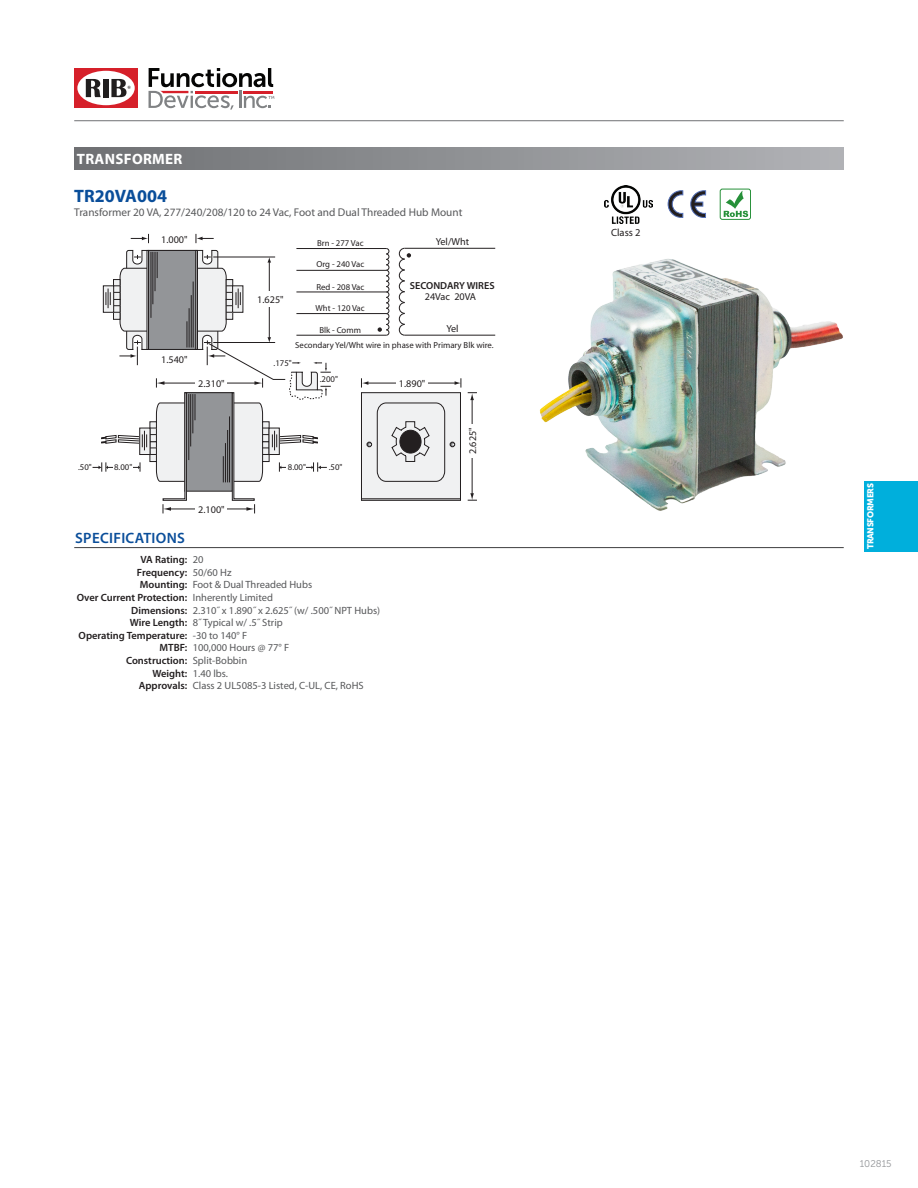
<style>
.page{position:relative;width:918px;height:1188px;background:#fff}
.page>*{position:absolute;margin:0;border:0;box-sizing:border-box;transform-origin:0 0}
.t1{font:700 18px "Myriad Pro";color:#0a4e9a}
.t2{font:600 15px "Myriad Pro";letter-spacing:.02em;color:#0a4e9a}
.t3{font:700 15px "Myriad Pro";letter-spacing:.02em;color:#fff}
.t4{font:11.25px "Myriad Pro";color:#57585a}
.t5{font:10.5px "Myriad Pro";color:#57585a}
.t6{font:600 10.5px "Myriad Pro";color:#231f20}
.t7{font:10.5px "Myriad Pro";color:#231f20}
.t8{font:10.2px "Myriad Pro";color:#231f20}
.t9{font:600 10.2px "Myriad Pro";color:#231f20}
.t10{font:9.75px "Museo Sans 300";color:#939598}
.t11{font:8.7px "Myriad Pro";color:#231f20}
.t12{font:8.7px "Museo Sans 900";letter-spacing:-.04em;color:#fff}
</style>
<div class="page">
<div style="left:74px;top:68px;width:64px;height:40px;background:#d6202a"></div>
<div style="left:77px;top:71px;width:58px;height:34px;background:#fff;border-radius:50%"></div>
<svg style="left:86px;top:79px;width:15px;height:18px"></svg>
<div style="left:103px;top:79px;width:5px;height:18px;background:#211e1e"></div>
<svg style="left:111px;top:79px;width:20px;height:18px"></svg>
<svg style="left:149px;top:68px;width:125px;height:42px"></svg>
<hr style="left:74px;top:120px;width:770px;height:1px;background:#6f7073">
<div style="left:864px;top:481px;width:54px;height:71px;background:#00afdc"></div>
<div style="left:74px;top:147px;width:769px;height:22px;background:linear-gradient(to right,#6e7073,#b1b2b6)"></div>
<div style="left:361px;top:393px;width:99px;height:107px;background:#f0f1f2"></div>
<div style="left:361px;top:392px;width:100px;height:109px;border:1px solid #231f20"></div>
<div style="left:361px;top:498px;width:100px;height:3px;border:1px solid #231f20"></div>
<svg style="left:131px;top:234px;width:18px;height:9px"></svg>
<svg style="left:196px;top:234px;width:18px;height:9px"></svg>
<hr style="left:472px;top:399px;width:1px;height:96px;background:#231f20">
<svg style="left:468px;top:392px;width:9px;height:8px"></svg>
<svg style="left:468px;top:493px;width:9px;height:8px"></svg>
<hr style="left:367px;top:383px;width:89px;height:1px;background:#231f20">
<svg style="left:361px;top:378px;width:7px;height:10px"></svg>
<svg style="left:455px;top:378px;width:7px;height:10px"></svg>
<svg style="left:367px;top:402px;width:88px;height:80px"></svg>
<div style="left:396px;top:377px;width:32px;height:13px;background:#fff"></div>
<div style="left:465px;top:425px;width:13px;height:33px;background:#fff"></div>
<svg style="left:93px;top:250px;width:238px;height:263px"></svg>
<hr style="left:405px;top:248px;width:90px;height:1px;background:#231f20">
<hr style="left:405px;top:335px;width:90px;height:1px;background:#231f20">
<svg style="left:399px;top:248px;width:12px;height:88px"></svg>
<hr style="left:296px;top:248px;width:90px;height:1px;background:#231f20">
<hr style="left:296px;top:270px;width:90px;height:1px;background:#231f20">
<hr style="left:296px;top:292px;width:90px;height:1px;background:#231f20">
<hr style="left:296px;top:313px;width:90px;height:1px;background:#231f20">
<hr style="left:296px;top:335px;width:90px;height:1px;background:#231f20">
<svg style="left:378px;top:248px;width:12px;height:88px"></svg>
<hr style="left:74px;top:547px;width:770px;height:1px;background:#3e3e3f">
<img style="left:539px;top:259px;width:304px;height:252px">
<svg style="left:691px;top:191px;width:15px;height:27px"></svg>
<svg style="left:668px;top:191px;width:15px;height:27px"></svg>
<svg style="left:724px;top:191px;width:24px;height:26px"></svg>
<div style="left:720px;top:189px;width:31px;height:31px;border:1px solid #269039;border-radius:2px"></div>
<img style="left:605px;top:185px;width:47px;height:39px">
<h2 class="t3" style="left:77px;top:149px;width:107px">TRANSFORMER</h2>
<p class="t1" style="left:74px;top:185px;width:94px">TR20VA004</p>
<p class="t4" style="left:74px;top:205px;width:390px">Transformer 20 VA, 277/240/208/120 to 24 Vac, Foot and Dual Threaded Hub Mount</p>
<p class="t8" style="left:161px;top:233px;width:28px">1.000"</p>
<p class="t8" style="left:257px;top:293px;width:28px">1.625"</p>
<p class="t8" style="left:436px;top:236px;width:35px">Yel/Wht</p>
<p class="t11" style="left:317px;top:237px;width:48px">Brn - 277 Vac</p>
<p class="t11" style="left:317px;top:259px;width:49px">Org - 240 Vac</p>
<p class="t11" style="left:316px;top:282px;width:50px">Red - 208 Vac</p>
<p class="t11" style="left:316px;top:303px;width:51px">Wht - 120 Vac</p>
<p class="t11" style="left:319px;top:325px;width:43px">Blk - Comm</p>
<p class="t9" style="left:410px;top:279px;width:86px">SECONDARY WIRES</p>
<p class="t8" style="left:425px;top:290px;width:53px">24Vac 20VA</p>
<p class="t8" style="left:446px;top:322px;width:14px">Yel</p>
<p class="t11" style="left:295px;top:340px;width:200px">Secondary Yel/Wht wire in phase with Primary Blk wire.</p>
<p class="t8" style="left:161px;top:354px;width:28px">1.540"</p>
<p class="t11" style="left:274px;top:358px;width:20px">.175"</p>
<p class="t8" style="left:198px;top:377px;width:28px">2.310"</p>
<p class="t11" style="left:320px;top:374px;width:20px">.200"</p>
<p class="t8" style="left:399px;top:377px;width:28px">1.890"</p>
<p class="t11" style="left:78px;top:462px;width:15px">.50"</p>
<p class="t11" style="left:114px;top:462px;width:20px">8.00"</p>
<p class="t11" style="left:288px;top:462px;width:20px">8.00"</p>
<p class="t11" style="left:329px;top:462px;width:15px">.50"</p>
<p class="t2" style="left:75px;top:529px;width:111px">SPECIFICATIONS</p>
<p class="t8" style="left:198px;top:503px;width:28px">2.100"</p>
<p class="t6" style="left:141px;top:553px;width:48px">VA Rating:</p>
<p class="t6" style="left:137px;top:566px;width:52px">Frequency:</p>
<p class="t6" style="left:140px;top:578px;width:49px">Mounting:</p>
<p class="t6" style="left:77px;top:591px;width:112px">Over Current Protection:</p>
<p class="t6" style="left:131px;top:603px;width:58px">Dimensions:</p>
<p class="t6" style="left:130px;top:616px;width:59px">Wire Length:</p>
<p class="t6" style="left:79px;top:629px;width:110px">Operating Temperature:</p>
<p class="t6" style="left:160px;top:641px;width:29px">MTBF:</p>
<p class="t6" style="left:126px;top:654px;width:63px">Construction:</p>
<p class="t6" style="left:152px;top:666px;width:36px">Weight:</p>
<p class="t6" style="left:139px;top:679px;width:50px">Approvals:</p>
<p class="t5" style="left:193px;top:553px;width:12px">20</p>
<p class="t5" style="left:193px;top:566px;width:40px">50/60 Hz</p>
<p class="t5" style="left:193px;top:578px;width:121px">Foot &amp; Dual Threaded Hubs</p>
<p class="t5" style="left:193px;top:591px;width:82px">Inherently Limited</p>
<p class="t5" style="left:193px;top:604px;width:189px">2.310˝ x 1.890˝ x 2.625˝ (w/ .500˝ NPT Hubs)</p>
<p class="t5" style="left:193px;top:616px;width:91px">8˝ Typical w/ .5˝ Strip</p>
<p class="t5" style="left:193px;top:629px;width:56px">-30 to 140° F</p>
<p class="t5" style="left:193px;top:641px;width:98px">100,000 Hours @ 77° F</p>
<p class="t5" style="left:193px;top:654px;width:56px">Split-Bobbin</p>
<p class="t5" style="left:193px;top:667px;width:37px">1.40 lbs.</p>
<p class="t5" style="left:193px;top:679px;width:172px">Class 2 UL5085-3 Listed, C-UL, CE, RoHS</p>
<p class="t8" style="left:466px;top:454px;width:28px;rotate:-90deg">2.625"</p>
<p class="t7" style="left:611px;top:226px;width:31px">Class 2</p>
<p class="t12" style="left:865px;top:549px;width:68px;rotate:-90deg">TRANSFORMERS</p>
<p class="t10" style="left:860px;top:1158px;width:33px">102815</p>
</div>
